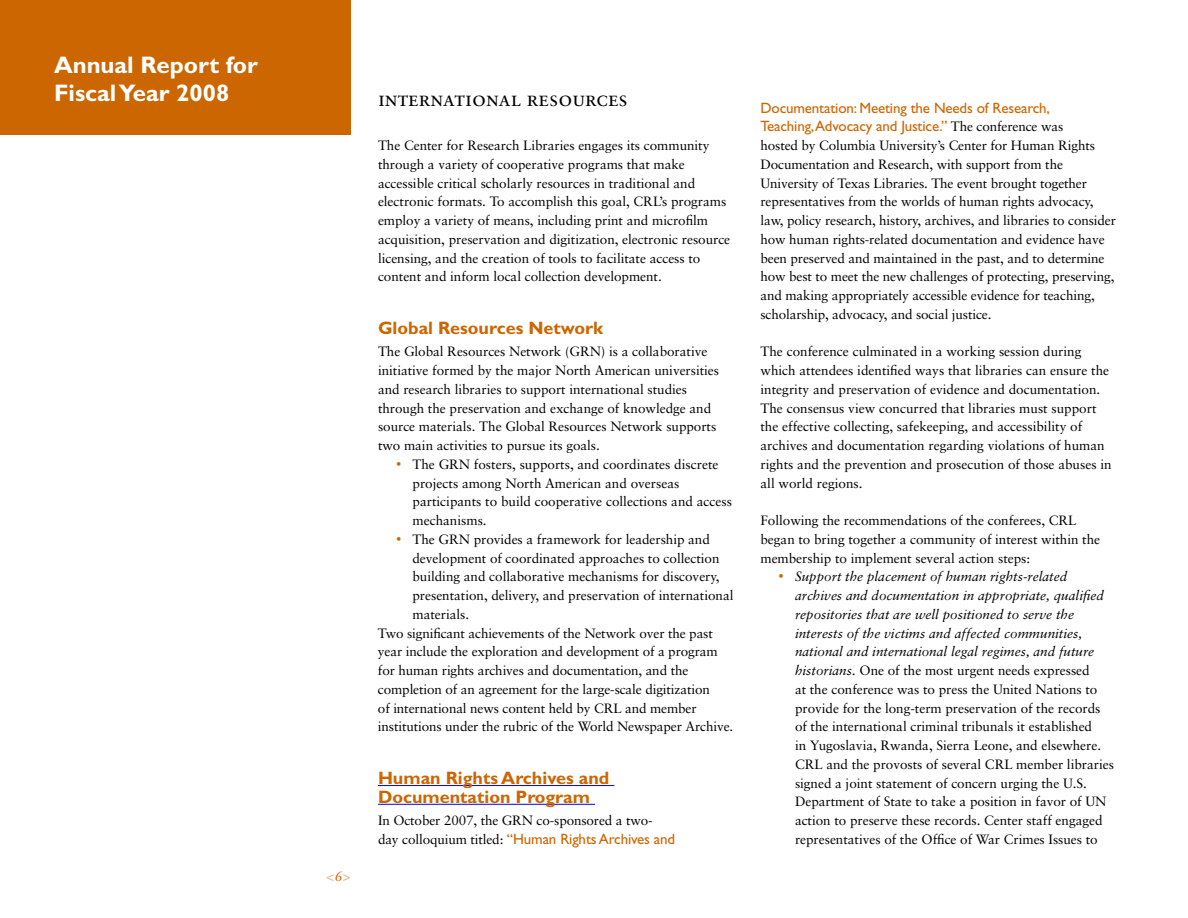
<style>
.page{position:relative;width:1188px;height:918px;background:#fff}
.page>*{position:absolute;margin:0;border:0;box-sizing:border-box;transform-origin:0 0}
.t1{font:700 24px/28.5px "Gill Sans";color:#fff}
.t2{font:21px "Sabon Roman SC";color:#000}
.t3{font:700 18px/18.8px "Gill Sans";color:#c60}
.t4{font:15px/18.8px "Gill Sans";letter-spacing:-.01em;color:#c60}
.t5{font:15px "Sabon Italic Os F";color:#e6b380}
.t6{font:13.5px/18.8px "Sabon";letter-spacing:-.005em;color:#000}
.s1{color:#c60}
.s2{font-family:"Gill Sans";font-size:15px;color:#c60}
.s3{font-family:"Sabon";font-size:13.5px;color:#000}
.s4{font-style:italic}
</style>
<div class="page">
<hr style="left:378px;top:785px;width:236px;height:1px;background:#00f">
<hr style="left:378px;top:804px;width:217px;height:1px;background:#00f">
<div style="left:0;top:0;width:351px;height:135px;background:#c60"></div>
<h1 class="t1" style="left:54px;top:50px;width:205px">Annual Report for<br>Fiscal Year 2008</h1>
<p class="t5" style="left:326px;top:867px;width:26px">&lt;<span class="s1">6</span>&gt;</p>
<h2 class="t2" style="left:378px;top:86px;width:251px">international resources</h2>
<p class="t6" style="left:378px;top:136px;width:354px">The Center for Research Libraries engages its community through a variety of cooperative programs that make accessible critical scholarly resources in traditional and electronic formats. To accomplish this goal, CRL’s programs employ a variety of means, including print and microfilm acquisition, preservation and digitization, electronic resource licensing, and the creation of tools to facilitate access to content and inform local collection development.</p>
<h3 class="t3" style="left:378px;top:318px;width:227px">Global Resources Network</h3>
<p class="t6" style="left:378px;top:342px;width:343px">The Global Resources Network (GRN) is a collaborative initiative formed by the major North American universities and research libraries to support international studies through the preservation and exchange of knowledge and source materials. The Global Resources Network supports two main activities to pursue its goals.</p>
<p class="t6" style="left:412px;top:455px;width:321px;text-indent:-16px"><span class="s2">•</span> The GRN fosters, supports, and coordinates discrete projects among North American and overseas participants to build cooperative collections and access mechanisms.</p>
<p class="t6" style="left:396px;top:530px;width:315px"><span class="s2">•</span> The GRN provides a framework for leadership and</p>
<p class="t6" style="left:412px;top:548px;width:309px">development of coordinated approaches to collection</p>
<p class="t6" style="left:412px;top:567px;width:309px">building and collaborative mechanisms for discovery,</p>
<p class="t6" style="left:412px;top:586px;width:322px">presentation, delivery, and preservation of international</p>
<p class="t6" style="left:412px;top:605px;width:58px">materials.</p>
<p class="t6" style="left:378px;top:623px;width:336px">Two significant achievements of the Network over the past</p>
<p class="t6" style="left:378px;top:642px;width:341px">year include the exploration and development of a program</p>
<p class="t6" style="left:378px;top:661px;width:312px">for human rights archives and documentation, and the</p>
<p class="t6" style="left:378px;top:680px;width:333px">completion of an agreement for the large-scale digitization</p>
<p class="t6" style="left:378px;top:698px;width:320px">of international news content held by CRL and member</p>
<p class="t6" style="left:378px;top:717px;width:357px">institutions under the rubric of the World Newspaper Archive.</p>
<h3 class="t3" style="left:378px;top:768px;width:233px">Human Rights Archives and<br>Documentation Program</h3>
<p class="t6" style="left:378px;top:811px;width:276px">In October 2007, the GRN co-sponsored a two-</p>
<p class="t4" style="left:378px;top:829px;width:299px"><span class="s3">day colloquium titled:</span> “Human Rights Archives and</p>
<p class="t4" style="left:760px;top:98px;width:304px">Documentation: Meeting the Needs of Research,<br>Teaching,Advocacy and Justice.” <span class="s3">The conference was</span></p>
<p class="t6" style="left:761px;top:136px;width:357px">hosted by Columbia University’s Center for Human Rights Documentation and Research, with support from the University of Texas Libraries. The event brought together representatives from the worlds of human rights advocacy, law, policy research, history, archives, and libraries to consider how human rights-related documentation and evidence have been preserved and maintained in the past, and to determine how best to meet the new challenges of protecting, preserving, and making appropriately accessible evidence for teaching, scholarship, advocacy, and social justice.</p>
<p class="t6" style="left:761px;top:342px;width:353px">The conference culminated in a working session during which attendees identified ways that libraries can ensure the integrity and preservation of evidence and documentation.<br>The consensus view concurred that libraries must support the effective collecting, safekeeping, and accessibility of archives and documentation regarding violations of human rights and the prevention and prosecution of those abuses in all world regions.</p>
<p class="t6" style="left:761px;top:511px;width:341px">Following the recommendations of the conferees, CRL began to bring together a community of interest within the membership to implement several action steps:</p>
<p class="t6" style="left:795px;top:567px;width:320px;text-indent:-16px"><span class="s2">•</span> <span class="s4">Support the placement of human rights-related archives and documentation in appropriate, qualified repositories that are well positioned to serve the interests of the victims and affected communities, national and international legal regimes, and future historians.</span> One of the most urgent needs expressed<br>at the conference was to press the United Nations to provide for the long-term preservation of the records of the international criminal tribunals it established<br>in Yugoslavia, Rwanda, Sierra Leone, and elsewhere.<br>CRL and the provosts of several CRL member libraries signed a joint statement of concern urging the U.S.<br>Department of State to take a position in favor of UN action to preserve these records. Center staff engaged representatives of the Office of War Crimes Issues to</p>
</div>
